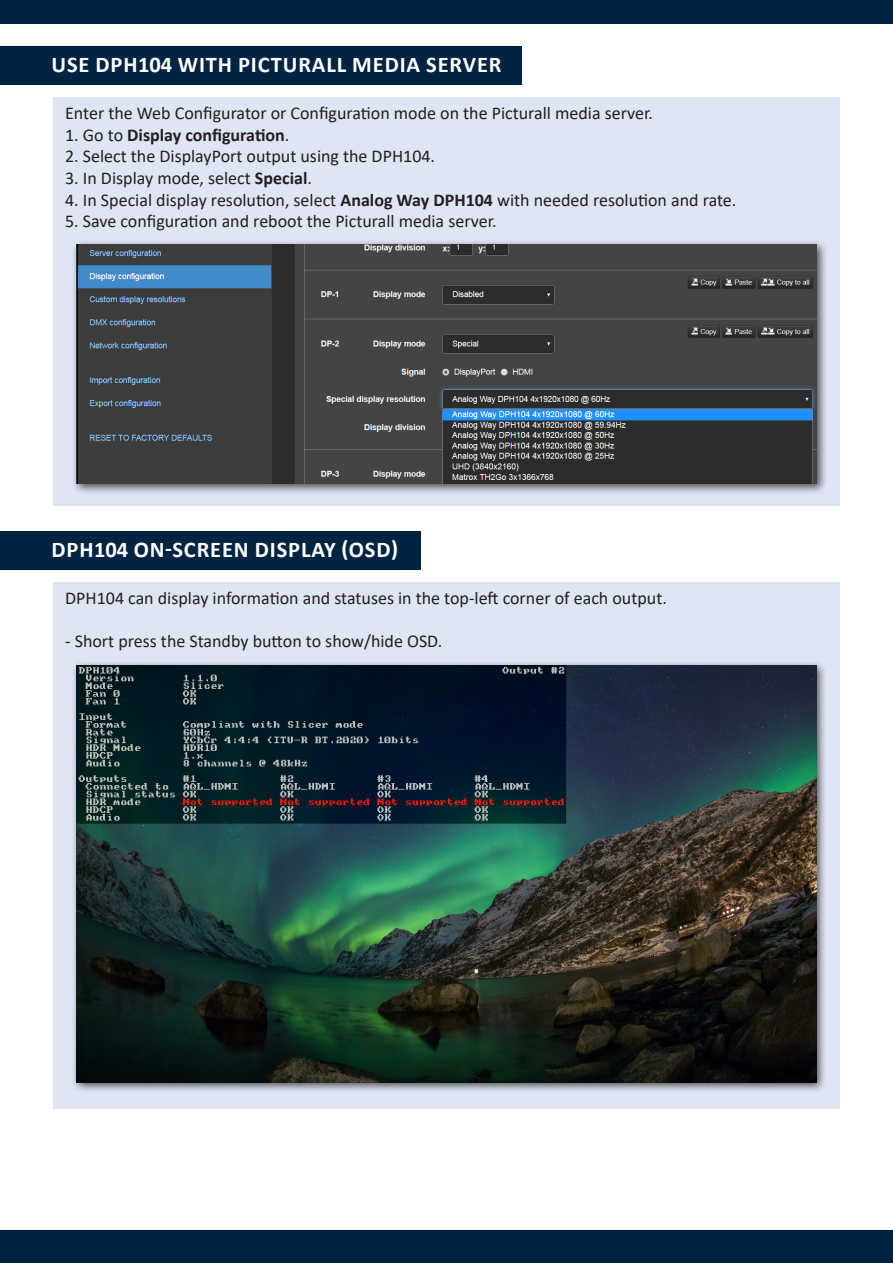
<style>
.page{position:relative;width:893px;height:1263px;background:#fff}
.page>*{position:absolute;margin:0;border:0;box-sizing:border-box;transform-origin:0 0}
.t1{font:700 22.5px "Calibri";letter-spacing:.04em;color:#fff}
.calibri-noir-12{font:18px "Calibri";color:#231f20}
.calibri-noir-12-2{font:700 18px "Calibri";color:#231f20}
.s1{font-weight:400}
.s2{font-weight:700}
</style>
<div class="page">
<div style="left:0;top:0;width:893px;height:24px;background:#002442"></div>
<div style="left:0;top:1231px;width:893px;height:32px;background:#002442"></div>
<div style="left:53px;top:98px;width:787px;height:408px;background:#dee5f3"></div>
<div style="left:0;top:47px;width:522px;height:38px;background:#002442"></div>
<div style="left:71px;top:240px;width:757px;height:255px;background:#231f20;opacity:.75"></div>
<img style="left:77px;top:245px;width:739px;height:239px">
<div style="left:53px;top:583px;width:787px;height:526px;background:#dee5f3"></div>
<div style="left:0;top:531px;width:421px;height:39px;background:#002442"></div>
<div style="left:71px;top:661px;width:756px;height:432px;background:#231f20;opacity:.75"></div>
<img style="left:76px;top:666px;width:740px;height:416px">
<p class="t1" style="left:51px;top:49px;width:452px">USE DPH104 WITH PICTURALL MEDIA SERVER</p>
<p class="calibri-noir-12" style="left:65px;top:101px;width:589px">Enter the Web Configurator or Configuration mode on the Picturall media server.</p>
<p class="calibri-noir-12-2" style="left:65px;top:122px;width:226px"><span class="s1">1. Go to</span> Display configuration<span class="s1">.</span></p>
<p class="calibri-noir-12" style="left:65px;top:144px;width:371px">2. Select the DisplayPort output using the DPH104.</p>
<p class="calibri-noir-12" style="left:65px;top:165px;width:248px">3. In Display mode, select <span class="s2">Special</span>.</p>
<p class="calibri-noir-12" style="left:65px;top:187px;width:673px">4. In Special display resolution, select <span class="s2">Analog Way DPH104</span> with needed resolution and rate.</p>
<p class="calibri-noir-12" style="left:65px;top:209px;width:433px">5. Save configuration and reboot the Picturall media server.</p>
<p class="t1" style="left:51px;top:534px;width:348px">DPH104 ON-SCREEN DISPLAY (OSD)</p>
<p class="calibri-noir-12" style="left:65px;top:585px;width:603px">DPH104 can display information and statuses in the top-left corner of each output.</p>
<p class="calibri-noir-12" style="left:65px;top:629px;width:379px">- Short press the Standby button to show/hide OSD.</p>
</div>
